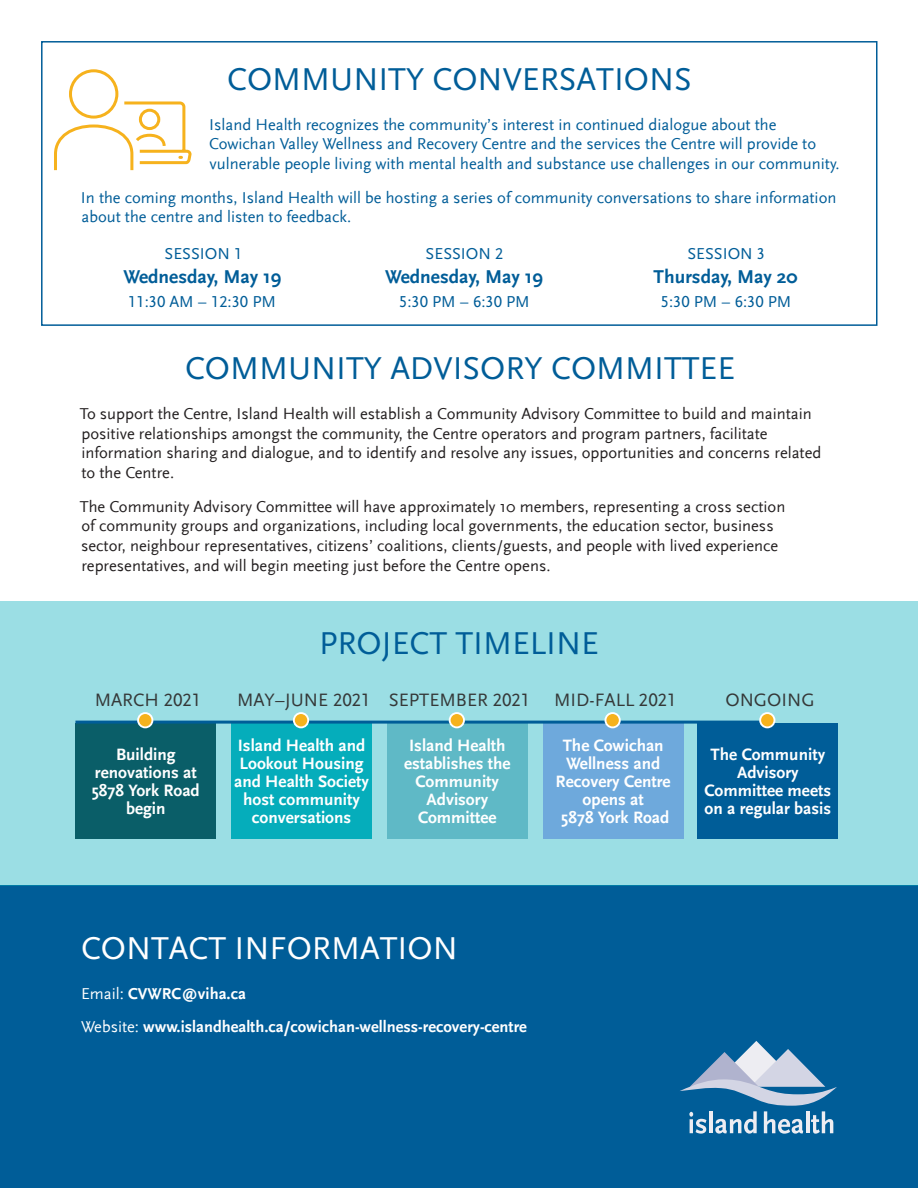
<style>
.page{position:relative;width:918px;height:1188px;background:#fff}
.page>*{position:absolute;margin:0;border:0;box-sizing:border-box;transform-origin:0 0}
.H2_caps_subhead{font:33px "Scala Sans Caps";color:#005d98}
.H2_caps_subhead-2{font:33px "Scala Sans Caps";color:#fff}
.p1{font:700 19.5px "Scala Sans";color:#005d98}
.t1{font:18.75px "Scala Sans Caps";color:#353838}
.t2{font:700 17.25px/18px "Scala Sans";color:#fff;text-align:center}
.p1-2{font:16.5px/19.8px "Scala Sans";color:#231f20}
.p1-3{font:16.5px/19.8px "Scala Sans";color:#005d98}
.p1-4{font:700 16.5px "Scala Sans";color:#fff}
.p1-5{font:16.5px "Scala Sans Caps";color:#005d98}
.s1{font-weight:400}
</style>
<div class="page">
<div style="left:0;top:886px;width:918px;height:302px;background:#005d98"></div>
<div style="left:41px;top:41px;width:837px;height:285px;background:#fff;border:2px solid #005d98"></div>
<svg style="left:54px;top:69px;width:138px;height:102px"></svg>
<div style="left:0;top:601px;width:918px;height:285px;background:#9bdee4"></div>
<div style="left:75px;top:723px;width:141px;height:115px;background:#0a5e68"></div>
<div style="left:231px;top:723px;width:141px;height:115px;background:#05adbb"></div>
<div style="left:387px;top:723px;width:141px;height:115px;background:#5fb9c6"></div>
<div style="left:543px;top:723px;width:141px;height:115px;background:#6ea9dc"></div>
<div style="left:698px;top:723px;width:140px;height:115px;background:#005d98"></div>
<hr style="left:75px;top:721px;width:694px;height:3px;background:#005d98">
<div style="left:138px;top:713px;width:14px;height:14px;background:#f6b21d;border-radius:50%"></div>
<div style="left:137px;top:712px;width:16px;height:16px;border:2px solid #fff;border-radius:50%"></div>
<div style="left:294px;top:713px;width:14px;height:14px;background:#f6b21d;border-radius:50%"></div>
<div style="left:293px;top:712px;width:16px;height:16px;border:2px solid #fff;border-radius:50%"></div>
<div style="left:450px;top:713px;width:14px;height:14px;background:#f6b21d;border-radius:50%"></div>
<div style="left:449px;top:712px;width:16px;height:16px;border:2px solid #fff;border-radius:50%"></div>
<div style="left:605px;top:713px;width:15px;height:14px;background:#f6b21d;border-radius:50%"></div>
<div style="left:605px;top:712px;width:16px;height:16px;border:2px solid #fff;border-radius:50%"></div>
<div style="left:760px;top:713px;width:14px;height:14px;background:#f6b21d;border-radius:50%"></div>
<div style="left:759px;top:712px;width:16px;height:16px;border:2px solid #fff;border-radius:50%"></div>
<svg style="left:680px;top:1041px;width:157px;height:93px"></svg>
<p class="H2_caps_subhead" style="left:227px;top:61px;width:466px">COMMUNITY CONVERSATIONS</p>
<p class="p1-3" style="left:209px;top:115px;width:632px">Island Health recognizes the community’s interest in continued dialogue about the<br>Cowichan Valley Wellness and Recovery Centre and the services the Centre will provide to vulnerable people living with mental health and substance use challenges in our community.</p>
<p class="p1-3" style="left:81px;top:188px;width:757px">In the coming months, Island Health will be hosting a series of community conversations to share information about the centre and listen to feedback.</p>
<p class="p1-5" style="left:165px;top:244px;width:79px">SESSION 1</p>
<p class="p1" style="left:123px;top:266px;width:159px">Wednesday, May 19</p>
<p class="p1-5" style="left:128px;top:292px;width:149px">11:30 AM – 12:30 PM</p>
<p class="p1-5" style="left:426px;top:244px;width:79px">SESSION 2</p>
<p class="p1" style="left:385px;top:266px;width:159px">Wednesday, May 19</p>
<p class="p1-5" style="left:399px;top:292px;width:132px">5:30 PM – 6:30 PM</p>
<p class="p1-5" style="left:687px;top:244px;width:79px">SESSION 3</p>
<p class="p1" style="left:654px;top:266px;width:145px">Thursday, May 20</p>
<p class="p1-5" style="left:661px;top:292px;width:132px">5:30 PM – 6:30 PM</p>
<p class="H2_caps_subhead" style="left:185px;top:350px;width:552px">COMMUNITY ADVISORY COMMITTEE</p>
<p class="p1-2" style="left:80px;top:404px;width:743px">To support the Centre, Island Health will establish a Community Advisory Committee to build and maintain positive relationships amongst the community, the Centre operators and program partners, facilitate information sharing and dialogue, and to identify and resolve any issues, opportunities and concerns related to the Centre.</p>
<p class="p1-2" style="left:80px;top:497px;width:707px">The Community Advisory Committee will have approximately 10 members, representing a cross section of community groups and organizations, including local governments, the education sector, business sector, neighbour representatives, citizens’ coalitions, clients/guests, and people with lived experience representatives, and will begin meeting just before the Centre opens.</p>
<p class="H2_caps_subhead" style="left:319px;top:626px;width:282px">PROJECT TIMELINE</p>
<p class="t1" style="left:95px;top:690px;width:108px">MARCH 2021</p>
<p class="t1" style="left:237px;top:690px;width:135px">MAY–JUNE 2021</p>
<p class="t1" style="left:389px;top:690px;width:143px">SEPTEMBER 2021</p>
<p class="t1" style="left:554px;top:690px;width:124px">MID-FALL 2021</p>
<p class="t1" style="left:725px;top:690px;width:91px">ONGOING</p>
<p class="t2" style="left:92px;top:746px;width:110px">Building renovations at<br>5878 York Road begin</p>
<p class="t2" style="left:234px;top:737px;width:136px">Island Health and<br>Lookout Housing and Health Society host community conversations</p>
<p class="t2" style="left:404px;top:737px;width:108px">Island Health establishes the<br>Community<br>Advisory<br>Committee</p>
<p class="t2" style="left:556px;top:737px;width:117px">The Cowichan<br>Wellness and<br>Recovery Centre opens at<br>5878 York Road</p>
<p class="t2" style="left:705px;top:746px;width:128px">The Community<br>Advisory<br>Committee meets on a regular basis</p>
<p class="H2_caps_subhead-2" style="left:81px;top:930px;width:378px">CONTACT INFORMATION</p>
<p class="p1-4" style="left:81px;top:985px;width:166px"><span class="s1">Email:</span> CVWRC@viha.ca</p>
<p class="p1-4" style="left:81px;top:1018px;width:448px"><span class="s1">Website:</span> www.islandhealth.ca/cowichan-wellness-recovery-centre</p>
</div>
